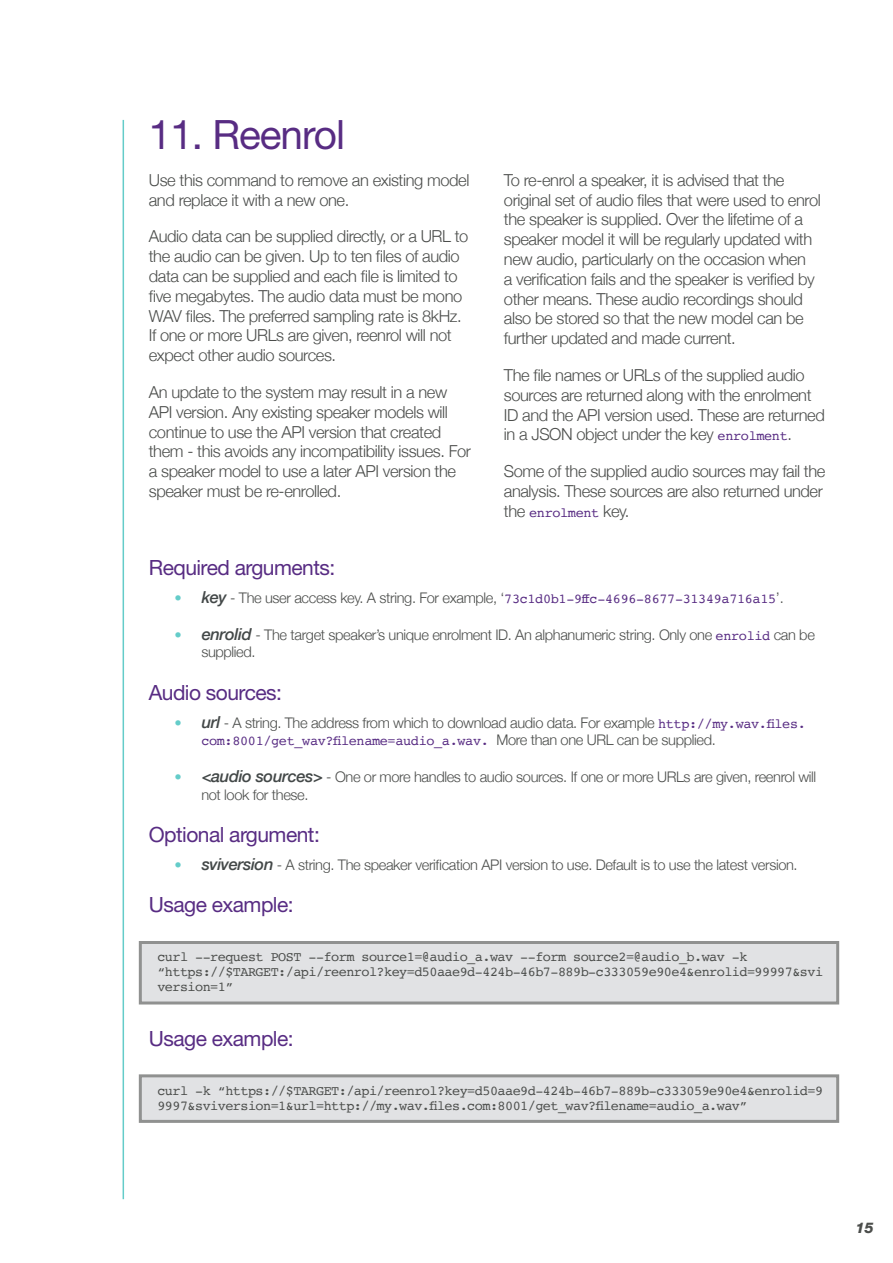
<style>
.page{position:relative;width:893px;height:1263px;background:#fff}
.page>*{position:absolute;margin:0;border:0;box-sizing:border-box;transform-origin:0 0}
.Heading_1{font:40.5px "Helvetica Neue LT Std";letter-spacing:-.025em;color:#582c83}
.Heading_2{font:21px "Helvetica Neue LT Std";letter-spacing:-.025em;color:#582c83}
.FINAL_COPY{font:300 16.5px/19.8px "Helvetica Neue";letter-spacing:-.025em;color:#4c4e4c}
.t1{font:300 14.7px/17.5px "Helvetica Neue";letter-spacing:-.025em;color:#4c4e4c}
.t2{font:italic 800 14.7px "Helvetica Neue";color:#4c4e4c}
.code_style{font:13.5px/15px "Courier";letter-spacing:-.04em;color:#4c4e4c}
.FINAL_COPY-2{font:13.5px "Courier";letter-spacing:-.025em;color:#582c83}
.s1{font-family:"Courier";font-weight:400;font-size:13.5px;color:#582c83}
.s2{font-family:"Helvetica Neue";font-weight:300;font-size:16.5px;color:#4c4e4c}
.s3{color:#64ccc9}
.s4{font-weight:500;font-style:italic;font-size:16.5px;color:#434848}
.s5{font-family:"Helvetica Neue";font-weight:300;font-size:14.7px;color:#4c4e4c}
</style>
<div class="page">
<hr style="left:123px;top:120px;width:1px;height:1079px;background:#64ccc9">
<div style="left:139px;top:941px;width:700px;height:63px;background:#e1e2e4;border:3px solid #909190"></div>
<div style="left:139px;top:1074px;width:700px;height:49px;background:#e1e2e4;border:3px solid #909190"></div>
<p class="Heading_1" style="left:149px;top:110px;width:198px">11. Reenrol</p>
<p class="FINAL_COPY" style="left:149px;top:169px;width:322px">Use this command to remove an existing model and replace it with a new one.</p>
<p class="FINAL_COPY" style="left:149px;top:225px;width:321px">Audio data can be supplied directly, or a URL to the audio can be given. Up to ten files of audio data can be supplied and each file is limited to five megabytes. The audio data must be mono WAV files. The preferred sampling rate is 8kHz.<br>If one or more URLs are given, reenrol will not expect other audio sources.</p>
<p class="FINAL_COPY" style="left:149px;top:381px;width:324px">An update to the system may result in a new API version. Any existing speaker models will continue to use the API version that created them - this avoids any incompatibility issues. For a speaker model to use a later API version the speaker must be re-enrolled.</p>
<p class="FINAL_COPY" style="left:504px;top:169px;width:318px">To re-enrol a speaker, it is advised that the original set of audio files that were used to enrol the speaker is supplied. Over the lifetime of a speaker model it will be regularly updated with new audio, particularly on the occasion when<br>a verification fails and the speaker is verified by other means. These audio recordings should also be stored so that the new model can be further updated and made current.</p>
<p class="FINAL_COPY" style="left:504px;top:364px;width:322px">The file names or URLs of the supplied audio sources are returned along with the enrolment ID and the API version used. These are returned in a JSON object under the key <span class="s1">enrolment</span>.</p>
<p class="FINAL_COPY" style="left:504px;top:460px;width:323px">Some of the supplied audio sources may fail the analysis. These sources are also returned under</p>
<p class="FINAL_COPY-2" style="left:504px;top:502px;width:127px"><span class="s2">the</span> enrolment <span class="s2">key.</span></p>
<p class="Heading_2" style="left:149px;top:555px;width:188px">Required arguments:</p>
<p class="t1" style="left:174px;top:588px;width:611px"><span class="s3">•</span> <span class="s4">key</span> - The user access key. A string. For example, ‘<span class="s1">73c1d0b1-9ffc-4696-8677-31349a716a15</span>’.</p>
<p class="t1" style="left:201px;top:625px;width:615px;text-indent:-27px"><span class="s3">•</span> <span class="s4">enrolid</span> - The target speaker’s unique enrolment ID. An alphanumeric string. Only one <span class="s1">enrolid</span> can be supplied.</p>
<p class="Heading_2" style="left:149px;top:679px;width:135px">Audio sources:</p>
<p class="t1" style="left:174px;top:713px;width:633px"><span class="s3">•</span> <span class="s4">url</span> - A string. The address from which to download audio data. For example <span class="s1">http://my.wav.files.</span></p>
<p class="FINAL_COPY-2" style="left:201px;top:731px;width:516px">com:8001/get_wav?filename=audio_a.wav. <span class="s5">More than one URL can be supplied.</span></p>
<p class="t1" style="left:201px;top:767px;width:616px;text-indent:-27px"><span class="s3">•</span> <span class="s4">&lt;audio sources&gt;</span> - One or more handles to audio sources. If one or more URLs are given, reenrol will not look for these.</p>
<p class="Heading_2" style="left:149px;top:822px;width:173px">Optional argument:</p>
<p class="t1" style="left:174px;top:855px;width:625px"><span class="s3">•</span> <span class="s4">sviversion</span> - A string. The speaker verification API version to use. Default is to use the latest version.</p>
<p class="Heading_2" style="left:149px;top:892px;width:146px">Usage example:</p>
<p class="code_style" style="left:157px;top:949px;width:667px">curl --request POST --form source1=@audio_a.wav --form source2=@audio_b.wav -k “https://$TARGET:/api/reenrol?key=d50aae9d-424b-46b7-889b-c333059e90e4&amp;enrolid=99997&amp;svi version=1”</p>
<p class="Heading_2" style="left:149px;top:1026px;width:146px">Usage example:</p>
<p class="code_style" style="left:157px;top:1082px;width:667px">curl -k “https://$TARGET:/api/reenrol?key=d50aae9d-424b-46b7-889b-c333059e90e4&amp;enrolid=9<br>9997&amp;sviversion=1&amp;url=http://my.wav.files.com:8001/get_wav?filename=audio_a.wav”</p>
<p class="t2" style="left:855px;top:1219px;width:20px">15</p>
</div>
